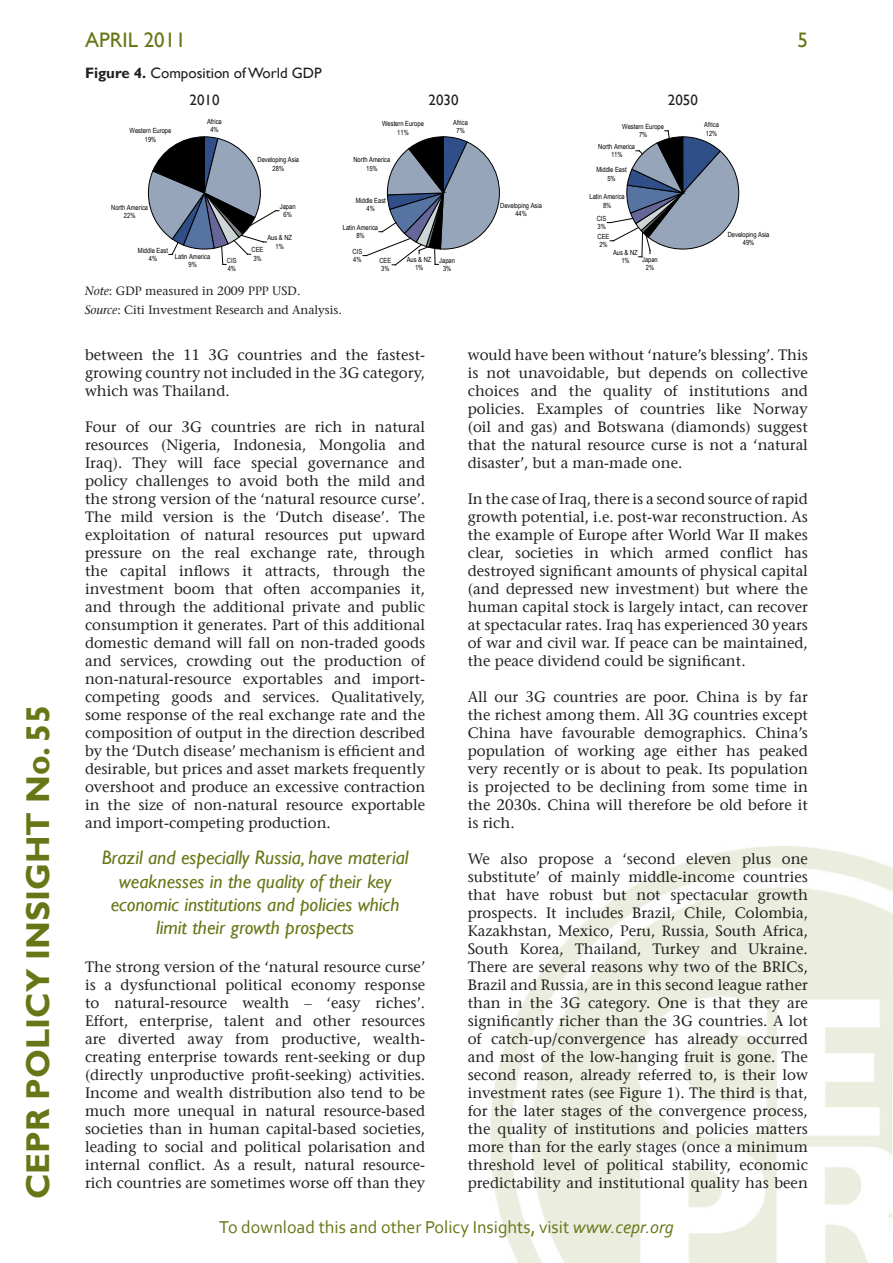
<style>
.page{position:relative;width:893px;height:1263px;background:#fff}
.page>*{position:absolute;margin:0;border:0;box-sizing:border-box;transform-origin:0 0}
.t1{font:700 33px "Gill Sans";color:#677717}
.t2{font:21px "Gill Sans";color:#677717}
.Pull_quote_paragraph{font:italic 19.5px/23.4px "Gill Sans";color:#677717;text-align:center}
.t3{font:18px "Corbel";color:#677717}
.Text{font:15px/18px "Stone Serif";color:#231f20;text-align:justify}
.Figure_Title{font:15px "Gill Sans";color:#231f20}
.Figure_Notes{font:12px "Stone Serif";color:#231f20}
.t4{font:7.05px/8.6px "Arial Narrow";color:#000;text-align:center}
.s1{font-weight:700}
.s2{font-style:italic}
</style>
<div class="page">
<img style="left:490px;top:846px;width:403px;height:417px">
<svg style="left:148px;top:136px;width:131px;height:129px"></svg>
<svg style="left:363px;top:136px;width:137px;height:130px"></svg>
<svg style="left:607px;top:130px;width:132px;height:128px"></svg>
<h1 class="t1" style="left:18px;top:1199px;width:496px;rotate:-90deg">CEPR POLICY INSIGHT No. 55</h1>
<h2 class="t2" style="left:85px;top:28px;width:102px">APRIL 2011</h2>
<h2 class="t2" style="left:797px;top:28px;width:12px">5</h2>
<p class="Figure_Title" style="left:85px;top:64px;width:238px"><span class="s1">Figure 4.</span> Composition of World GDP</p>
<p class="Figure_Title" style="left:190px;top:91px;width:32px">2010</p>
<p class="Figure_Title" style="left:428px;top:91px;width:31px">2030</p>
<p class="Figure_Title" style="left:668px;top:91px;width:31px">2050</p>
<p class="t4" style="left:207px;top:117px;width:16px">Africa<br>4%</p>
<p class="t4" style="left:257px;top:155px;width:43px">Developing Asia<br>28%</p>
<p class="t4" style="left:453px;top:118px;width:16px">Africa<br>7%</p>
<p class="t4" style="left:382px;top:119px;width:43px">Western Europe<br>11%</p>
<p class="t4" style="left:704px;top:120px;width:16px;text-align:left">Africa<br>12%</p>
<p class="t4" style="left:622px;top:122px;width:43px">Western Europe<br>7%</p>
<p class="t4" style="left:130px;top:126px;width:43px">Western Europe<br>19%</p>
<p class="t4" style="left:598px;top:142px;width:38px">North America<br>11%</p>
<p class="t4" style="left:353px;top:155px;width:38px">North America<br>15%</p>
<p class="t4" style="left:596px;top:165px;width:32px">Middle East<br>5%</p>
<p class="t4" style="left:111px;top:203px;width:38px">North America<br>22%</p>
<p class="t4" style="left:280px;top:202px;width:17px">Japan<br>6%</p>
<p class="t4" style="left:356px;top:196px;width:32px">Middle East<br>4%</p>
<p class="t4" style="left:500px;top:201px;width:43px">Developing Asia<br>44%</p>
<p class="t4" style="left:138px;top:246px;width:32px">Middle East<br>4%</p>
<p class="t4" style="left:175px;top:252px;width:37px">Latin America<br>9%</p>
<p class="t4" style="left:227px;top:256px;width:11px;text-align:left">CIS<br>4%</p>
<p class="t4" style="left:267px;top:233px;width:26px">Aus &amp; NZ<br>1%</p>
<p class="t4" style="left:252px;top:245px;width:13px;text-align:left">CEE<br>3%</p>
<p class="t4" style="left:343px;top:223px;width:37px">Latin America<br>8%</p>
<p class="t4" style="left:353px;top:247px;width:11px;text-align:left">CIS<br>4%</p>
<p class="t4" style="left:379px;top:256px;width:13px;text-align:left">CEE<br>3%</p>
<p class="t4" style="left:407px;top:255px;width:26px">Aus &amp; NZ<br>1%</p>
<p class="t4" style="left:439px;top:255px;width:17px">Japan<br>3%</p>
<p class="t4" style="left:589px;top:192px;width:37px">Latin America<br>8%</p>
<p class="t4" style="left:597px;top:214px;width:11px;text-align:left">CIS<br>3%</p>
<p class="t4" style="left:597px;top:232px;width:13px;text-align:left">CEE<br>2%</p>
<p class="t4" style="left:613px;top:248px;width:26px">Aus &amp; NZ<br>1%</p>
<p class="t4" style="left:642px;top:255px;width:17px">Japan<br>2%</p>
<p class="Figure_Notes" style="left:85px;top:284px;width:217px"><span class="s2">Note</span>: GDP measured in 2009 PPP USD.</p>
<p class="Figure_Notes" style="left:85px;top:302px;width:259px"><span class="s2">Source</span>: Citi Investment Research and Analysis.</p>
<p class="t4" style="left:728px;top:230px;width:43px">Developing Asia<br>49%</p>
<p class="Text" style="left:85px;top:346px;width:342px">between the 11 3G countries and the fastest&shy;growing country not included in the 3G category, which was Thailand.</p>
<p class="Text" style="left:85px;top:418px;width:342px">Four of our 3G countries are rich in natural resources (Nigeria, Indonesia, Mongolia and Iraq). They will face special governance and policy challenges to avoid both the mild and the strong version of the ‘natural resource curse’.<br>The mild version is the ‘Dutch disease’. The exploitation of natural resources put upward pressure on the real exchange rate, through the capital inflows it attracts, through the investment boom that often accompanies it, and through the additional private and public consumption it generates. Part of this additional domestic demand will fall on non-traded goods and services, crowding out the production of non-natural-resource exportables and import&shy;competing goods and services. Qualitatively, some response of the real exchange rate and the composition of output in the direction described by the ‘Dutch disease’ mechanism is efficient and desirable, but prices and asset markets frequently overshoot and produce an excessive contraction in the size of non-natural resource exportable and import-competing production.</p>
<p class="Pull_quote_paragraph" style="left:102px;top:846px;width:308px">Brazil and especially Russia, have material weaknesses in the quality of their key economic institutions and policies which limit their growth prospects</p>
<p class="Text" style="left:85px;top:958px;width:342px">The strong version of the ‘natural resource curse’ is a dysfunctional political economy response to natural-resource wealth – ‘easy riches’.<br>Effort, enterprise, talent and other resources are diverted away from productive, wealth&shy;creating enterprise towards rent-seeking or dup (directly unproductive profit-seeking) activities.<br>Income and wealth distribution also tend to be much more unequal in natural resource-based societies than in human capital-based societies, leading to social and political polarisation and internal conflict. As a result, natural resource&shy;rich countries are sometimes worse off than they</p>
<p class="Text" style="left:468px;top:346px;width:342px">would have been without ‘nature’s blessing’. This is not unavoidable, but depends on collective choices and the quality of institutions and policies. Examples of countries like Norway (oil and gas) and Botswana (diamonds) suggest that the natural resource curse is not a ‘natural disaster’, but a man-made one.</p>
<p class="Text" style="left:468px;top:490px;width:342px">In the case of Iraq, there is a second source of rapid growth potential, i.e. post-war reconstruction. As the example of Europe after World War II makes clear, societies in which armed conflict has destroyed significant amounts of physical capital (and depressed new investment) but where the human capital stock is largely intact, can recover at spectacular rates. Iraq has experienced 30 years of war and civil war. If peace can be maintained, the peace dividend could be significant.</p>
<p class="Text" style="left:468px;top:688px;width:342px">All our 3G countries are poor. China is by far the richest among them. All 3G countries except China have favourable demographics. China’s population of working age either has peaked very recently or is about to peak. Its population is projected to be declining from some time in the 2030s. China will therefore be old before it is rich.</p>
<p class="Text" style="left:468px;top:850px;width:342px">We also propose a ‘second eleven plus one substitute’ of mainly middle-income countries that have robust but not spectacular growth prospects. It includes Brazil, Chile, Colombia, Kazakhstan, Mexico, Peru, Russia, South Africa, South Korea, Thailand, Turkey and Ukraine.<br>There are several reasons why two of the BRICs, Brazil and Russia, are in this second league rather than in the 3G category. One is that they are significantly richer than the 3G countries. A lot of catch-up/convergence has already occurred and most of the low-hanging fruit is gone. The second reason, already referred to, is their low investment rates (see Figure 1). The third is that, for the later stages of the convergence process, the quality of institutions and policies matters more than for the early stages (once a minimum threshold level of political stability, economic predictability and institutional quality has been</p>
<p class="t3" style="left:219px;top:1216px;width:456px">To download this and other Policy Insights, visit <span class="s2">www.cepr.org</span></p>
</div>
